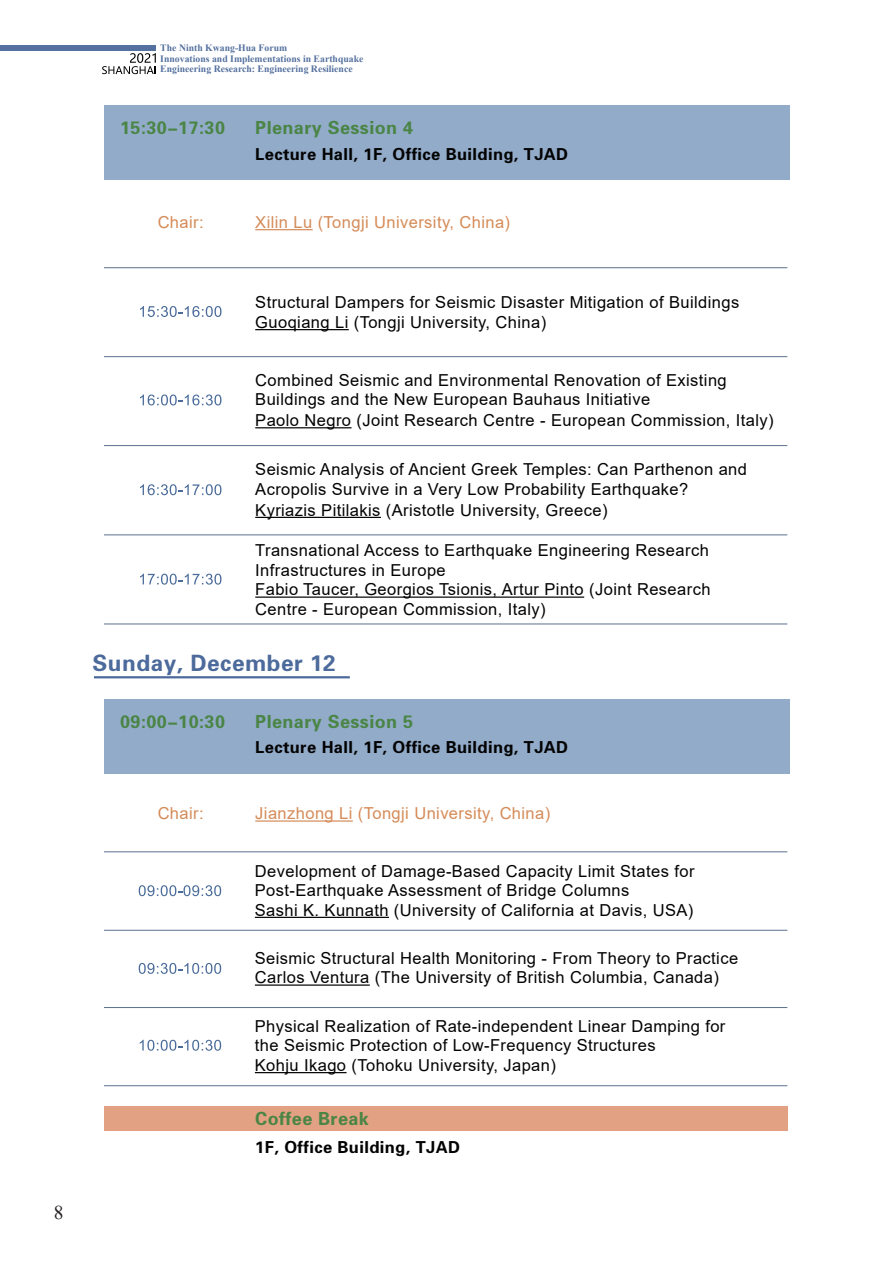
<style>
.page{position:relative;width:893px;height:1263px;background:#fff}
.page>*{position:absolute;margin:0;border:0;box-sizing:border-box;transform-origin:0 0}
.t1{font:22.5px "FZDHTJW GB1 0";letter-spacing:.025em;color:#4c6a9b}
.t2{font:19.5px "Times New Roman";color:#231f20}
.t3{font:18px "FZDHTJW GB1 0";letter-spacing:.025em;color:#4a8546}
.t4{font:16.5px/19.5px "Arial";letter-spacing:.025em;color:#030303}
.t5{font:16.5px "FZDHTJW GB1 0";letter-spacing:.025em;color:#030303}
.t6{font:16.5px "Arial";letter-spacing:.025em;color:#d58b58}
.t7{font:700 9.75px/10.5px "Times New Roman";color:#54709e}
</style>
<div class="page">
<hr style="left:104px;top:267px;width:683px;height:1px;background:#5a718c">
<hr style="left:104px;top:356px;width:683px;height:1px;background:#5a718c">
<hr style="left:104px;top:445px;width:683px;height:1px;background:#5a718c">
<hr style="left:104px;top:534px;width:683px;height:1px;background:#5a718c">
<hr style="left:104px;top:624px;width:683px;height:1px;background:#5a718c">
<hr style="left:255px;top:229px;width:58px;height:1px;background:#d58b58">
<hr style="left:255px;top:329px;width:94px;height:1px;background:#030303">
<hr style="left:255px;top:427px;width:97px;height:1px;background:#030303">
<hr style="left:255px;top:517px;width:126px;height:1px;background:#030303">
<hr style="left:255px;top:596px;width:329px;height:2px;background:#030303">
<div style="left:104px;top:106px;width:685px;height:74px;background:#92abc9"></div>
<svg style="left:140px;top:306px;width:81px;height:11px"></svg>
<svg style="left:140px;top:394px;width:81px;height:11px"></svg>
<svg style="left:140px;top:484px;width:81px;height:11px"></svg>
<svg style="left:140px;top:574px;width:81px;height:11px"></svg>
<svg style="left:102px;top:53px;width:54px;height:21px"></svg>
<div style="left:0;top:45px;width:156px;height:6px;background:#54709e"></div>
<hr style="left:94px;top:676px;width:256px;height:2px;background:#4c6a9b">
<hr style="left:255px;top:917px;width:134px;height:1px;background:#030303">
<hr style="left:255px;top:984px;width:115px;height:2px;background:#030303">
<hr style="left:255px;top:1072px;width:92px;height:1px;background:#030303">
<svg style="left:139px;top:885px;width:82px;height:11px"></svg>
<svg style="left:139px;top:963px;width:82px;height:11px"></svg>
<svg style="left:140px;top:1040px;width:81px;height:11px"></svg>
<div style="left:104px;top:699px;width:685px;height:74px;background:#92abc9"></div>
<hr style="left:104px;top:851px;width:683px;height:1px;background:#5a718c">
<hr style="left:104px;top:930px;width:683px;height:1px;background:#5a718c">
<hr style="left:104px;top:1007px;width:683px;height:1px;background:#5a718c">
<hr style="left:104px;top:1085px;width:683px;height:1px;background:#5a718c">
<hr style="left:255px;top:820px;width:98px;height:2px;background:#d58b58">
<div style="left:104px;top:1106px;width:684px;height:25px;background:#e3a183"></div>
<p class="t2" style="left:54px;top:1198px;width:11px">8</p>
<p class="t7" style="left:160px;top:43px;width:205px">The Ninth Kwang-Hua Forum<br>Innovations and Implementations in Earthquake<br>Engineering Research: Engineering Resilience</p>
<p class="t3" style="left:120px;top:118px;width:106px">15:30-17:30</p>
<p class="t3" style="left:255px;top:118px;width:159px">Plenary Session 4</p>
<p class="t5" style="left:255px;top:145px;width:314px">Lecture Hall, 1F, Office Building, TJAD</p>
<p class="t6" style="left:158px;top:211px;width:48px">Chair:</p>
<p class="t6" style="left:255px;top:211px;width:256px">Xilin Lu (Tongji University, China)</p>
<p class="t4" style="left:255px;top:293px;width:486px">Structural Dampers for Seismic Disaster Mitigation of Buildings<br>Guoqiang Li (Tongji University, China)</p>
<p class="t4" style="left:255px;top:370px;width:473px">Combined Seismic and Environmental Renovation of Existing<br>Buildings and the New European Bauhaus Initiative</p>
<p class="t4" style="left:255px;top:410px;width:520px">Paolo Negro (Joint Research Centre - European Commission, Italy)</p>
<p class="t4" style="left:255px;top:459px;width:493px">Seismic Analysis of Ancient Greek Temples: Can Parthenon and<br>Acropolis Survive in a Very Low Probability Earthquake?</p>
<p class="t4" style="left:255px;top:500px;width:354px">Kyriazis Pitilakis (Aristotle University, Greece)</p>
<p class="t4" style="left:255px;top:541px;width:457px">Transnational Access to Earthquake Engineering Research Infrastructures in Europe<br>Fabio Taucer, Georgios Tsionis, Artur Pinto (Joint Research Centre - European Commission, Italy)</p>
<h1 class="t1" style="left:92px;top:651px;width:245px">Sunday, December 12</h1>
<p class="t3" style="left:120px;top:712px;width:106px">09:00-10:30</p>
<p class="t3" style="left:255px;top:712px;width:159px">Plenary Session 5</p>
<p class="t5" style="left:255px;top:738px;width:314px">Lecture Hall, 1F, Office Building, TJAD</p>
<p class="t6" style="left:158px;top:802px;width:48px">Chair:</p>
<p class="t6" style="left:255px;top:802px;width:297px">Jianzhong Li (Tongji University, China)</p>
<p class="t4" style="left:255px;top:861px;width:441px">Development of Damage-Based Capacity Limit States for<br>Post-Earthquake Assessment of Bridge Columns<br>Sashi K. Kunnath (University of California at Davis, USA)</p>
<p class="t4" style="left:255px;top:948px;width:485px">Seismic Structural Health Monitoring - From Theory to Practice<br>Carlos Ventura (The University of British Columbia, Canada)</p>
<p class="t4" style="left:255px;top:1016px;width:472px">Physical Realization of Rate-independent Linear Damping for the Seismic Protection of Low-Frequency Structures<br>Kohju Ikago (Tohoku University, Japan)</p>
<p class="t3" style="left:255px;top:1109px;width:115px">Coffee Break</p>
<p class="t5" style="left:255px;top:1139px;width:206px">1F, Office Building, TJAD</p>
</div>
